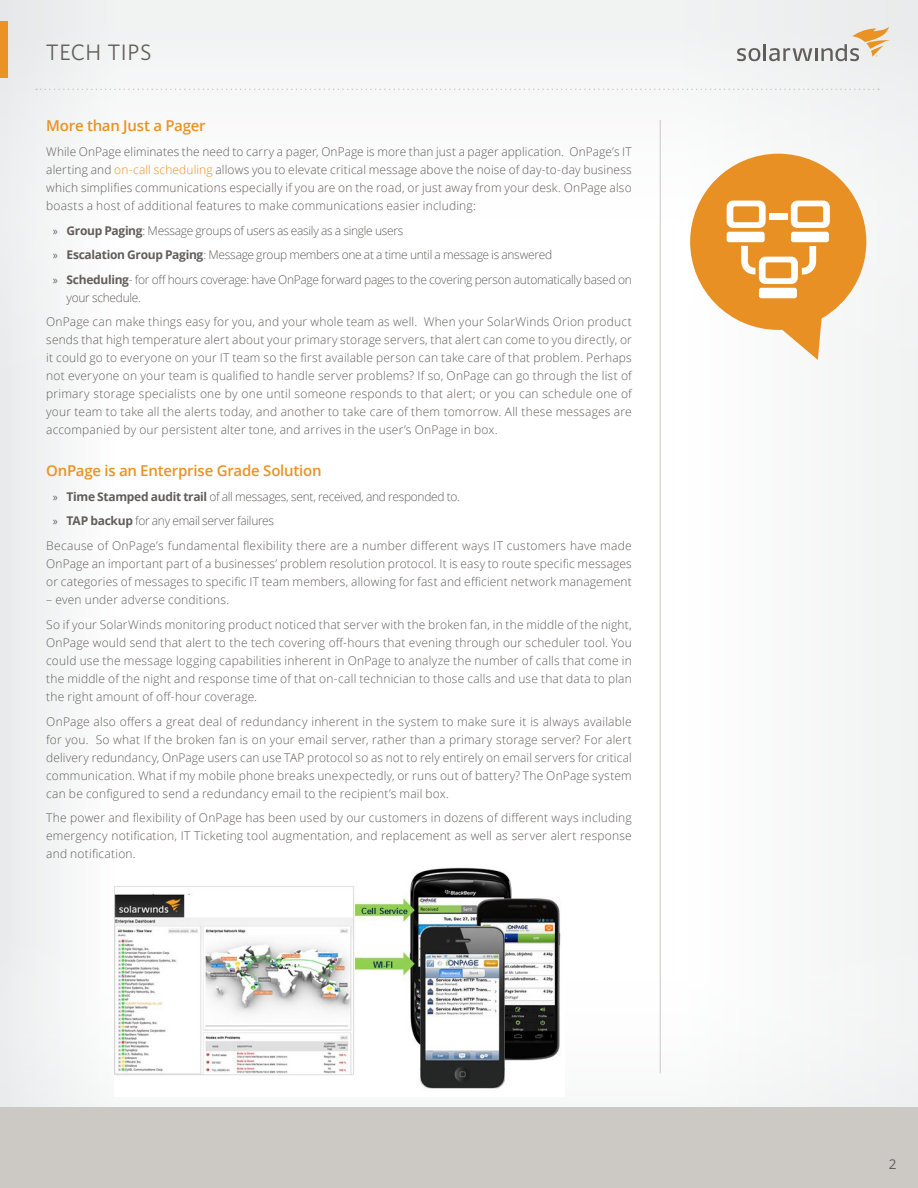
<style>
.page{position:relative;width:918px;height:1188px;background:#fff}
.page>*{position:absolute;margin:0;border:0;box-sizing:border-box;transform-origin:0 0}
.t1{font:22.35px "Whitney";letter-spacing:.02em;color:#615d5b}
.t2{font:600 15px "Open Sans";letter-spacing:-.015em;color:#ea9223}
.t3{font:13.5px "Open Sans";color:#615d5b}
.t4{font:300 12px/18px "Open Sans";letter-spacing:.015em;color:#615d5b;text-align:justify}
.t5{font:300 12px/24.5px "Open Sans";letter-spacing:-.025em;color:#615d5b}
.s1{color:#ea9223}
.s2{font-family:"Myriad Pro";font-weight:400}
.s3{font-weight:700}
</style>
<div class="page">
<div style="left:0;top:0;width:918px;height:1188px;background:linear-gradient(to right,#fbfbfb,#f9fafa)"></div>
<div style="left:0;top:1107px;width:918px;height:81px;background:#ccc8c4"></div>
<div style="left:0;top:22px;width:8px;height:56px;background:#ea9223"></div>
<svg style="left:36px;top:89px;width:843px;height:1px"></svg>
<svg style="left:737px;top:48px;width:23px;height:13px"></svg>
<hr style="left:763px;top:44px;width:3px;height:17px;background:#615d5b">
<svg style="left:769px;top:26px;width:121px;height:35px;background:#dcd5cb"></svg>
<img style="left:114px;top:862px;width:451px;height:234px">
<hr style="left:660px;top:120px;width:1px;height:953px;background:#ccc8c4">
<svg style="left:690px;top:154px;width:176px;height:206px"></svg>
<h1 class="t1" style="left:46px;top:39px;width:107px">TECH TIPS</h1>
<p class="t2" style="left:46px;top:116px;width:161px">More than Just a Pager</p>
<p class="t4" style="left:46px;top:142px;width:587px">While OnPage eliminates the need to carry a pager, OnPage is more than just a pager application. OnPage’s IT alerting and <span class="s1">on-call scheduling</span> allows you to elevate critical message above the noise of day-to-day business which simplifies communications especially if you are on the road, or just away from your desk. OnPage also boasts a host of additional features to make communications easier including:</p>
<p class="t5" style="left:53px;top:218px;width:580px"><span class="s2">»</span> <span class="s3">Group Paging</span>: Message groups of users as easily as a single users<br><span class="s2">»</span> <span class="s3">Escalation Group Paging</span>: Message group members one at a time until a message is answered<br><span class="s2">»</span> <span class="s3">Scheduling</span>- for off hours coverage: have OnPage forward pages to the covering person automatically based on</p>
<p class="t4" style="left:46px;top:284px;width:587px;line-height:24.8px;text-indent:20px">your schedule.<br>OnPage can make things easy for you, and your whole team as well. When your SolarWinds Orion product</p>
<p class="t4" style="left:46px;top:331px;width:587px">sends that high temperature alert about your primary storage servers, that alert can come to you directly, or it could go to everyone on your IT team so the first available person can take care of that problem. Perhaps not everyone on your team is qualified to handle server problems? If so, OnPage can go through the list of primary storage specialists one by one until someone responds to that alert; or you can schedule one of your team to take all the alerts today, and another to take care of them tomorrow. All these messages are accompanied by our persistent alter tone, and arrives in the user’s OnPage in box.</p>
<p class="t2" style="left:46px;top:461px;width:277px">OnPage is an Enterprise Grade Solution</p>
<p class="t5" style="left:53px;top:484px;width:409px"><span class="s2">»</span> <span class="s3">Time Stamped audit trail</span> of all messages, sent, received, and responded to.</p>
<p class="t5" style="left:53px;top:508px;width:223px"><span class="s2">»</span> <span class="s3">TAP backup</span> for any email server failures</p>
<p class="t4" style="left:46px;top:536px;width:587px">Because of OnPage’s fundamental flexibility there are a number different ways IT customers have made</p>
<p class="t4" style="left:46px;top:554px;width:587px">OnPage an important part of a businesses’ problem resolution protocol. It is easy to route specific messages or categories of messages to specific IT team members, allowing for fast and efficient network management</p>
<p class="t4" style="left:46px;top:587px;width:587px;line-height:24.8px">– even under adverse conditions.<br>So if your SolarWinds monitoring product noticed that server with the broken fan, in the middle of the night,</p>
<p class="t4" style="left:46px;top:633px;width:587px">OnPage would send that alert to the tech covering off-hours that evening through our scheduler tool. You could use the message logging capabilities inherent in OnPage to analyze the number of calls that come in the middle of the night and response time of that on-call technician to those calls and use that data to plan the right amount of off-hour coverage.</p>
<p class="t4" style="left:46px;top:712px;width:587px">OnPage also offers a great deal of redundancy inherent in the system to make sure it is always available for you. So what If the broken fan is on your email server, rather than a primary storage server? For alert delivery redundancy, OnPage users can use TAP protocol so as not to rely entirely on email servers for critical communication. What if my mobile phone breaks unexpectedly, or runs out of battery? The OnPage system can be configured to send a redundancy email to the recipient’s mail box.</p>
<p class="t4" style="left:46px;top:809px;width:587px">The power and flexibility of OnPage has been used by our customers in dozens of different ways including emergency notification, IT Ticketing tool augmentation, and replacement as well as server alert response and notification.</p>
<p class="t3" style="left:889px;top:1155px;width:9px">2</p>
</div>
